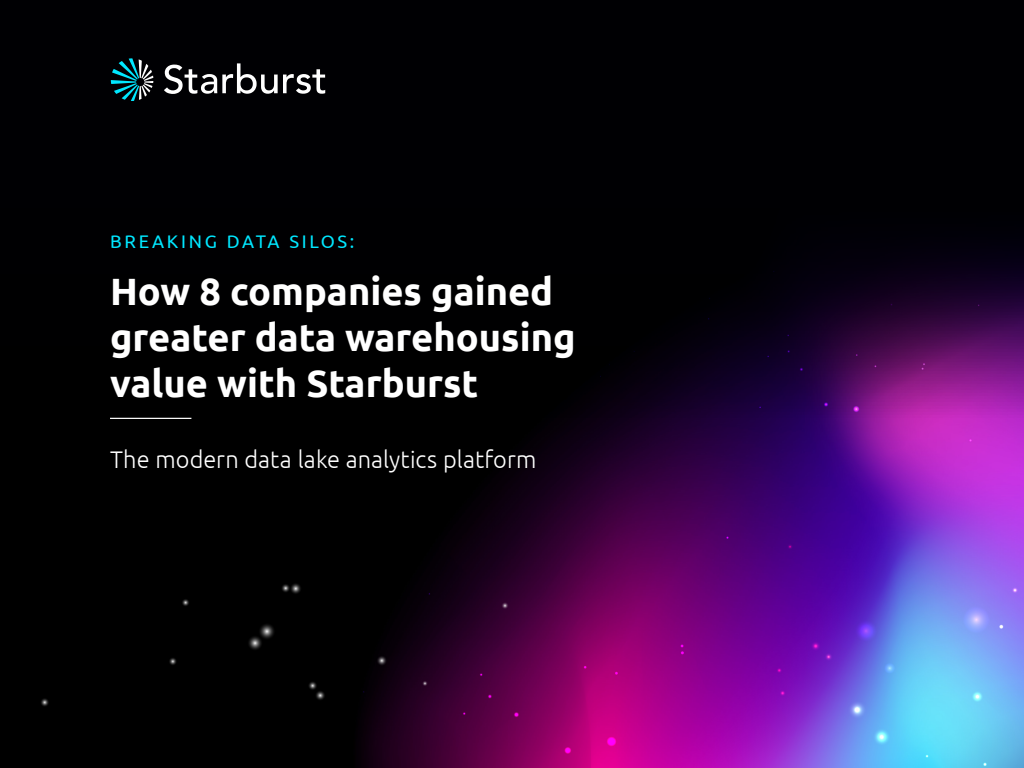
<style>
.page{position:relative;width:1024px;height:768px;background:#000003}
.page>*{position:absolute;margin:0;border:0;box-sizing:border-box;transform-origin:0 0}
._40pt_Size_Align_Left{font:700 38px/45.6px "Ubuntu";color:#fff}
.H2_-_Section_Header{font:300 24px "Ubuntu";letter-spacing:.005em;color:#fff}
._15pt_Size_Align_Left{font:18.2px "Ubuntu";letter-spacing:.15em;color:#00e7ff}
</style>
<div class="page">
<img style="left:41px;top:246px;width:983px;height:522px">
<hr style="left:110px;top:417px;width:81px;height:2px;background:#fff">
<svg style="left:111px;top:58px;width:42px;height:43px"></svg>
<svg style="left:164px;top:63px;width:161px;height:31px"></svg>
<p class="_15pt_Size_Align_Left" style="left:110px;top:231px;width:246px">BREAKING DATA SILOS:</p>
<p class="_40pt_Size_Align_Left" style="left:110px;top:268px;width:467px">How 8 companies gained greater data warehousing value with Starburst</p>
<p class="H2_-_Section_Header" style="left:110px;top:445px;width:428px">The modern data lake analytics platform</p>
</div>
